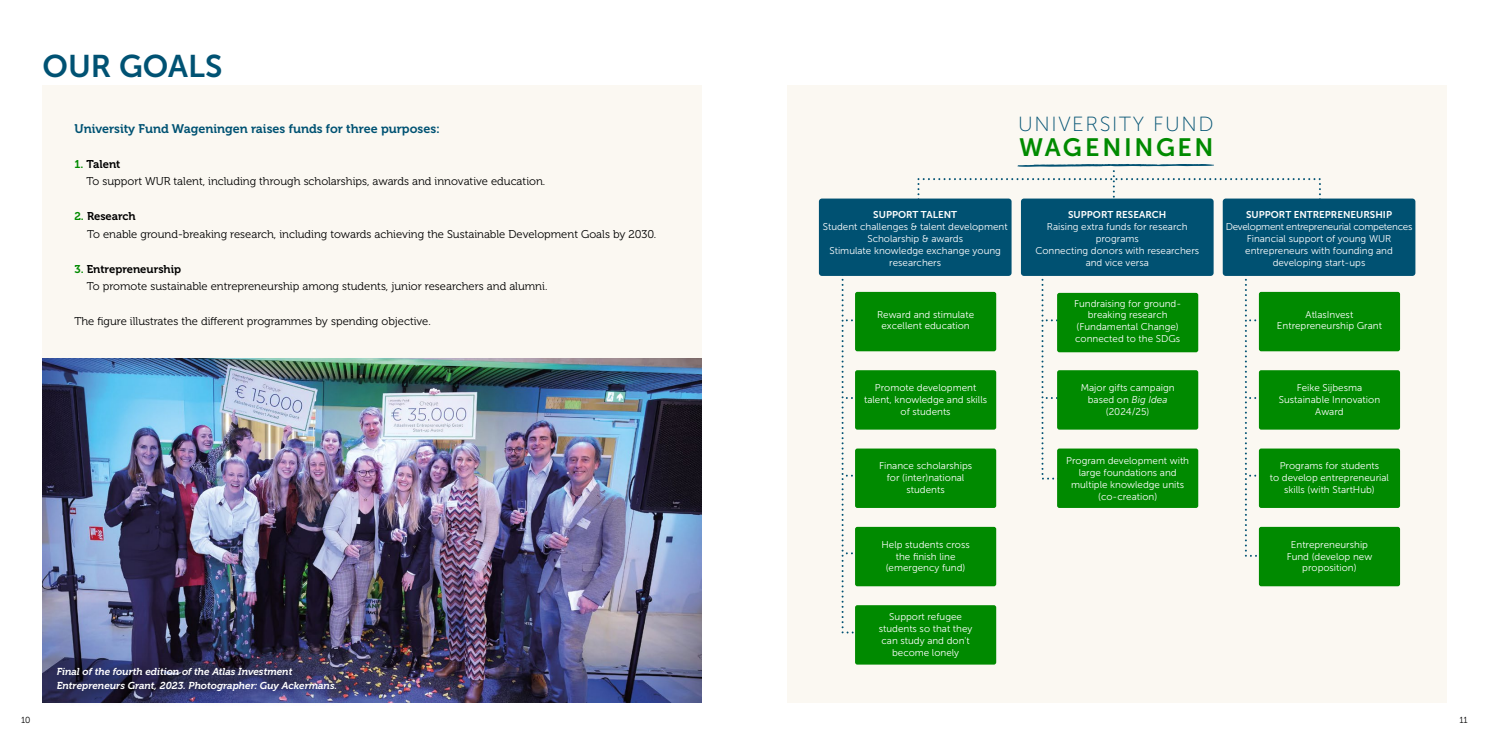
<style>
.page{position:relative;width:1489px;height:745px;background:#fff}
.page>*{position:absolute;margin:0;border:0;box-sizing:border-box;transform-origin:0 0}
.t1{font:31.25px "Museo Sans 700";color:#005273}
.t2{font:25px "Museo Sans 700";letter-spacing:.105em;color:#008a00}
.t3{font:20.38px "Museo Sans 100";letter-spacing:.08em;color:#005172}
.t4{font:12.5px "Museo 700";color:#005273}
.t5{font:11.25px "Museo 300";color:#000}
.t6{font:11.25px "Museo 700";color:#000}
.t7{font:italic 10px/13.8px "Museo 700";color:#fff}
.t8{font:9.88px/11.9px "Museo Sans 300";color:#fff;text-align:center}
.t9{font:9.88px "Museo Sans 700";color:#fff}
.t10{font:8.75px "Museo 300";color:#000}
.s1{color:#008a00}
.s2{font-style:italic}
</style>
<div class="page">
<div style="left:43px;top:85px;width:659px;height:617px;background:#fbf8f2"></div>
<div style="left:787px;top:85px;width:659px;height:617px;background:#fbf8f2"></div>
<svg style="left:841px;top:278px;width:21px;height:356px"></svg>
<svg style="left:1244px;top:278px;width:21px;height:279px"></svg>
<svg style="left:1041px;top:278px;width:21px;height:202px"></svg>
<div style="left:1020px;top:198px;width:193px;height:78px;background:#005172;border-radius:3px"></div>
<div style="left:818px;top:198px;width:193px;height:78px;background:#005172;border-radius:3px"></div>
<div style="left:1222px;top:198px;width:193px;height:78px;background:#005172;border-radius:3px"></div>
<div style="left:855px;top:292px;width:141px;height:59px;background:#008a00;border-radius:2px"></div>
<div style="left:855px;top:370px;width:141px;height:59px;background:#008a00;border-radius:2px"></div>
<div style="left:855px;top:448px;width:141px;height:59px;background:#008a00;border-radius:2px"></div>
<div style="left:855px;top:526px;width:141px;height:60px;background:#008a00;border-radius:2px"></div>
<div style="left:1057px;top:293px;width:141px;height:59px;background:#008a00;border-radius:2px"></div>
<div style="left:1057px;top:370px;width:141px;height:59px;background:#008a00;border-radius:2px"></div>
<div style="left:1057px;top:448px;width:141px;height:59px;background:#008a00;border-radius:2px"></div>
<div style="left:1258px;top:292px;width:141px;height:59px;background:#008a00;border-radius:2px"></div>
<div style="left:1258px;top:370px;width:141px;height:59px;background:#008a00;border-radius:2px"></div>
<div style="left:1258px;top:448px;width:141px;height:59px;background:#008a00;border-radius:2px"></div>
<div style="left:1258px;top:526px;width:141px;height:60px;background:#008a00;border-radius:2px"></div>
<div style="left:855px;top:604px;width:141px;height:60px;background:#008a00;border-radius:2px"></div>
<svg style="left:917px;top:164px;width:403px;height:63px"></svg>
<img style="left:43px;top:358px;width:659px;height:344px">
<div style="left:46px;top:655px;width:306px;height:53px;background:#000;opacity:.75"></div>
<h1 class="t1" style="left:43px;top:48px;width:181px">OUR GOALS</h1>
<p class="t4" style="left:74px;top:121px;width:367px">University Fund Wageningen raises funds for three purposes:</p>
<p class="t6" style="left:74px;top:157px;width:47px"><span class="s1">1.</span> Talent</p>
<p class="t5" style="left:86px;top:175px;width:460px">To support WUR talent, including through scholarships, awards and innovative education.</p>
<p class="t6" style="left:74px;top:210px;width:63px"><span class="s1">2.</span> Research</p>
<p class="t5" style="left:87px;top:228px;width:570px">To enable ground-breaking research, including towards achieving the Sustainable Development Goals by 2030.</p>
<p class="t6" style="left:74px;top:262px;width:108px"><span class="s1">3.</span> Entrepreneurship</p>
<p class="t5" style="left:87px;top:280px;width:462px">To promote sustainable entrepreneurship among students, junior researchers and alumni.</p>
<p class="t5" style="left:74px;top:315px;width:358px">The figure illustrates the different programmes by spending objective.</p>
<p class="t7" style="left:57px;top:664px;width:282px">Final of the fourth edition of the Atlas Investment<br>Entrepreneurs Grant, 2023. Photographer: Guy Ackermans.</p>
<h3 class="t3" style="left:1018px;top:113px;width:197px">UNIVERSITY FUND</h3>
<h2 class="t2" style="left:1019px;top:133px;width:196px">WAGENINGEN</h2>
<p class="t9" style="left:873px;top:209px;width:85px">SUPPORT TALENT</p>
<p class="t8" style="left:822px;top:221px;width:186px">Student challenges &amp; talent development<br>Scholarship &amp; awards<br>Stimulate knowledge exchange young researchers</p>
<p class="t9" style="left:1068px;top:209px;width:100px">SUPPORT RESEARCH</p>
<p class="t8" style="left:1035px;top:221px;width:165px">Raising extra funds for research programs<br>Connecting donors with researchers and vice versa</p>
<p class="t9" style="left:1245px;top:209px;width:147px">SUPPORT ENTREPRENEURSHIP</p>
<p class="t8" style="left:1225px;top:221px;width:188px">Development entrepreneurial competences<br>Financial support of young WUR entrepreneurs with founding and developing start-ups</p>
<p class="t8" style="left:877px;top:308px;width:98px">Reward and stimulate excellent education</p>
<p class="t8" style="left:1073px;top:297px;width:109px">Fundraising for ground&shy;breaking research (Fundamental Change) connected to the SDGs</p>
<p class="t8" style="left:1276px;top:308px;width:107px">AtlasInvest<br>Entrepreneurship Grant</p>
<p class="t8" style="left:864px;top:381px;width:124px">Promote development talent, knowledge and skills of students</p>
<p class="t8" style="left:1080px;top:381px;width:95px">Major gifts campaign based on <span class="s2">Big Idea </span>(2024/25)</p>
<p class="t8" style="left:1278px;top:381px;width:103px">Feike Sijbesma<br>Sustainable Innovation<br>Award</p>
<p class="t8" style="left:879px;top:460px;width:95px">Finance scholarships for (inter)national students</p>
<p class="t8" style="left:1066px;top:455px;width:124px">Program development with large foundations and multiple knowledge units (co-creation)</p>
<p class="t8" style="left:1269px;top:460px;width:121px">Programs for students<br>to develop entrepreneurial skills (with StartHub)</p>
<p class="t8" style="left:881px;top:538px;width:90px">Help students cross the finish line (emergency fund)</p>
<p class="t8" style="left:1286px;top:538px;width:87px">Entrepreneurship<br>Fund (develop new proposition)</p>
<p class="t8" style="left:878px;top:610px;width:95px">Support refugee students so that they can study and don't become lonely</p>
<p class="t10" style="left:21px;top:715px;width:11px">10</p>
<p class="t10" style="left:1459px;top:715px;width:10px">11</p>
</div>
